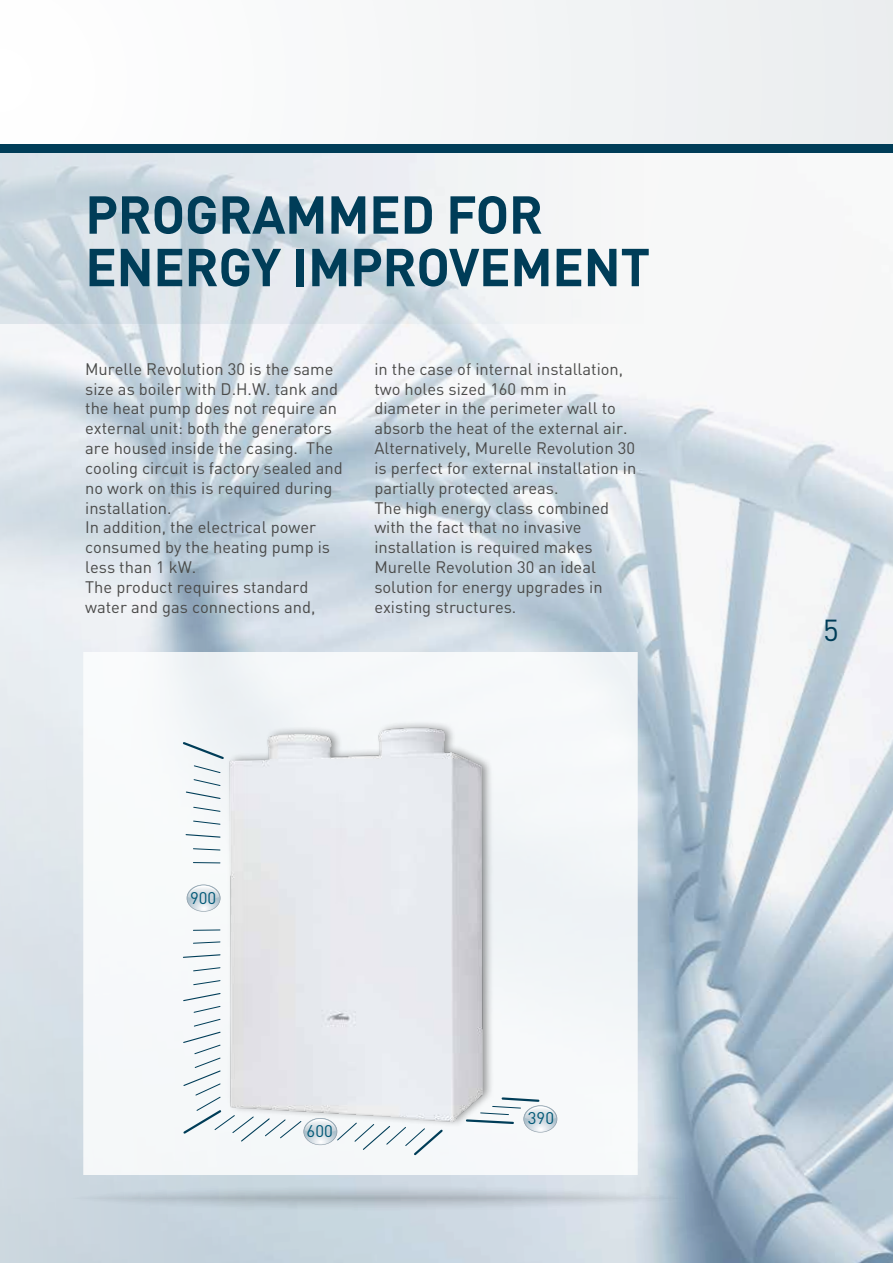
<style>
.page{position:relative;width:893px;height:1263px;background:#fff}
.page>*{position:absolute;margin:0;border:0;box-sizing:border-box;transform-origin:0 0}
.t1{font:700 52.5px/52.5px "DIN";letter-spacing:-.01em;color:#003d58}
.t2{font:30px "DIN";color:#003d58}
.t3{font:16.65px "DIN";color:#005876}
.t4{font:16.5px/19.8px "DIN";color:#4a4a49}
</style>
<div class="page">
<svg style="left:0;top:0;width:893px;height:145px"></svg>
<img style="left:0;top:323px;width:893px;height:940px">
<div style="left:83px;top:652px;width:554px;height:523px;background:#f6f8fa"></div>
<svg style="left:64px;top:1183px;width:623px;height:30px;background:#c2cdd6"></svg>
<svg style="left:187px;top:884px;width:22px;height:28px"></svg>
<svg style="left:186px;top:779px;width:23px;height:18px"></svg>
<svg style="left:193px;top:807px;width:16px;height:4px"></svg>
<svg style="left:193px;top:820px;width:16px;height:4px"></svg>
<svg style="left:185px;top:834px;width:24px;height:3px"></svg>
<svg style="left:193px;top:848px;width:16px;height:2px"></svg>
<svg style="left:183px;top:995px;width:26px;height:18px"></svg>
<svg style="left:193px;top:981px;width:16px;height:4px"></svg>
<svg style="left:193px;top:968px;width:16px;height:3px"></svg>
<svg style="left:183px;top:955px;width:26px;height:3px"></svg>
<svg style="left:193px;top:942px;width:16px;height:2px"></svg>
<svg style="left:193px;top:862px;width:16px;height:1px"></svg>
<svg style="left:193px;top:930px;width:16px;height:1px"></svg>
<svg style="left:503px;top:1097px;width:54px;height:35px"></svg>
<svg style="left:183px;top:742px;width:26px;height:29px"></svg>
<img style="left:209px;top:707px;width:294px;height:417px">
<svg style="left:183px;top:1019px;width:262px;height:137px"></svg>
<svg style="left:0;top:153px;width:583px;height:170px"></svg>
<div style="left:0;top:145px;width:893px;height:8px;background:#003d58"></div>
<h1 class="t1" style="left:85px;top:186px;width:423px">PROGRAMMED FOR<br>ENER</h1>
<h1 class="t1" style="left:218px;top:239px;width:198px">GY IM PROVEMENT</h1>
<p class="t4" style="left:85px;top:359px;width:259px">Murelle Revolution 30 is the same size as boiler with D.H.W. tank and the heat pump does not require an external unit: both the generators are housed inside the casing. The cooling circuit is factory sealed and no work on this is required during installation.<br>In addition, the electrical power consumed by the heating pump is less than 1 kW.<br>The product requires standard water and gas connections and,</p>
<p class="t4" style="left:374px;top:359px;width:263px">in the case of internal installation, two holes sized 160 mm in diameter in the perimeter wall to absorb the heat of the external air.<br>Alternatively, Murelle Revolution 30 is perfect for external installation in partially protected areas.<br>The high energy class combined with the fact that no invasive installation is required makes<br>Murelle Revolution 30 an ideal solution for energy upgrades in existing structures.</p>
<p class="t3" style="left:190px;top:887px;width:28px">900</p>
<p class="t3" style="left:307px;top:1120px;width:28px">600</p>
<p class="t3" style="left:528px;top:1108px;width:28px">390</p>
<h2 class="t2" style="left:823px;top:611px;width:17px">5</h2>
</div>
